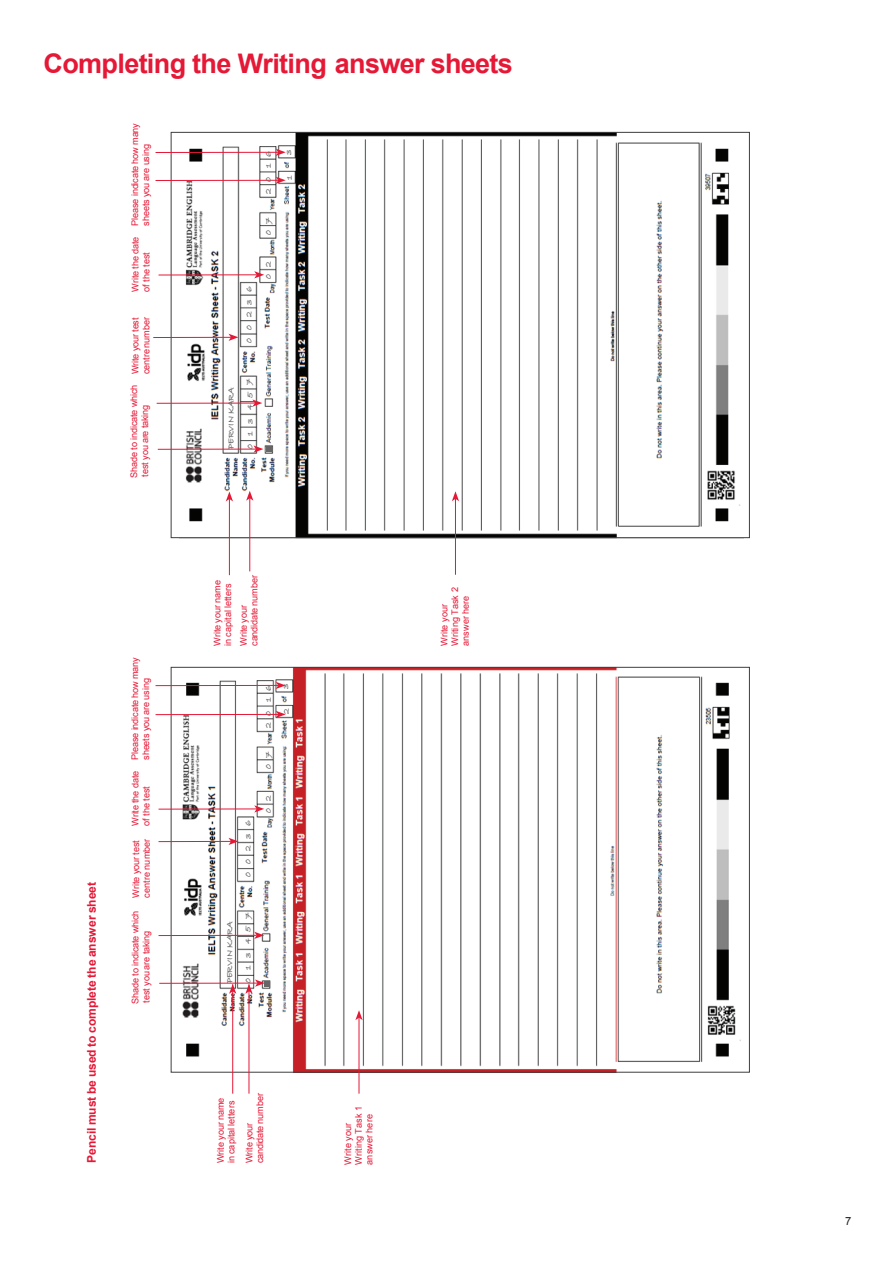
<style>
.page{position:relative;width:893px;height:1263px;background:#fff}
.page>*{position:absolute;margin:0;border:0;box-sizing:border-box;transform-origin:0 0}
.t1{font:700 27px "Arial";letter-spacing:-.025em;color:#e51836}
.t2{font:700 12px "Arial";color:#e51836}
.t3{font:11.25px "Arial";color:#231f20}
.t4{font:9.15px/10.6px "Arial";letter-spacing:-.015em;color:#e51836}
.t5{font:700 9.15px/19px "Bradley Hand ITCTT";letter-spacing:.755em;color:#666}
</style>
<div class="page">
<img style="left:174px;top:669px;width:567px;height:401px">
<img style="left:180px;top:134px;width:560px;height:402px">
<hr style="left:232px;top:984px;width:1px;height:110px;background:#e51836">
<svg style="left:229px;top:984px;width:7px;height:10px"></svg>
<hr style="left:248px;top:984px;width:1px;height:110px;background:#e51836">
<hr style="left:358px;top:1018px;width:1px;height:76px;background:#e51836">
<svg style="left:355px;top:1010px;width:8px;height:10px"></svg>
<hr style="left:455px;top:499px;width:1px;height:76px;background:#e51836">
<svg style="left:452px;top:491px;width:7px;height:10px"></svg>
<hr style="left:159px;top:274px;width:98px;height:1px;background:#e51836">
<svg style="left:254px;top:271px;width:10px;height:7px"></svg>
<hr style="left:156px;top:180px;width:122px;height:1px;background:#e51836">
<svg style="left:276px;top:177px;width:10px;height:7px"></svg>
<hr style="left:156px;top:152px;width:122px;height:1px;background:#e51836">
<svg style="left:276px;top:149px;width:10px;height:7px"></svg>
<hr style="left:159px;top:808px;width:98px;height:2px;background:#e51836">
<svg style="left:254px;top:805px;width:10px;height:7px"></svg>
<hr style="left:159px;top:841px;width:72px;height:1px;background:#e51836">
<svg style="left:229px;top:838px;width:9px;height:7px"></svg>
<hr style="left:159px;top:935px;width:98px;height:1px;background:#e51836">
<svg style="left:254px;top:932px;width:10px;height:7px"></svg>
<hr style="left:159px;top:982px;width:98px;height:2px;background:#e51836">
<hr style="left:156px;top:714px;width:122px;height:1px;background:#e51836">
<svg style="left:276px;top:711px;width:10px;height:7px"></svg>
<hr style="left:156px;top:685px;width:122px;height:1px;background:#e51836">
<svg style="left:276px;top:682px;width:10px;height:7px"></svg>
<hr style="left:153px;top:337px;width:80px;height:1px;background:#e51836">
<svg style="left:229px;top:334px;width:9px;height:7px"></svg>
<hr style="left:229px;top:494px;width:1px;height:81px;background:#e51836">
<svg style="left:226px;top:491px;width:7px;height:10px"></svg>
<hr style="left:249px;top:495px;width:1px;height:76px;background:#e51836">
<svg style="left:246px;top:491px;width:7px;height:10px"></svg>
<hr style="left:157px;top:403px;width:98px;height:1px;background:#e51836">
<svg style="left:252px;top:399px;width:10px;height:8px"></svg>
<hr style="left:158px;top:449px;width:98px;height:1px;background:#e51836">
<svg style="left:245px;top:979px;width:25px;height:15px"></svg>
<svg style="left:253px;top:445px;width:19px;height:8px"></svg>
<h1 class="t1" style="left:44px;top:45px;width:471px">Completing the Writing answer sheets</h1>
<p class="t4" style="left:130px;top:226px;width:104px;rotate:-90deg">Please indicate how many sheets you are using</p>
<p class="t4" style="left:130px;top:292px;width:56px;rotate:-90deg">Write the date of the test</p>
<p class="t4" style="left:130px;top:374px;width:59px;rotate:-90deg">Write your test centre number</p>
<p class="t4" style="left:129px;top:478px;width:95px;rotate:-90deg">Shade to indicate which test you are taking</p>
<h2 class="t2" style="left:84px;top:1163px;width:283px;rotate:-90deg">Pencil must be used to complete the answer sheet</h2>
<p class="t4" style="left:130px;top:760px;width:104px;rotate:-90deg">Please indicate how many sheets you are using</p>
<p class="t4" style="left:130px;top:826px;width:56px;rotate:-90deg">Write the date of the test</p>
<p class="t4" style="left:131px;top:897px;width:61px;rotate:-90deg">Write your test centre number</p>
<p class="t4" style="left:130px;top:1004px;width:95px;rotate:-90deg">Shade to indicate which test you are taking</p>
<p class="t5" style="left:239px;top:343px;width:58px;rotate:-90deg">00236</p>
<p class="t5" style="left:258px;top:194px;width:44px;rotate:-90deg">2 0 1 6</p>
<p class="t5" style="left:258px;top:235px;width:19px;rotate:-90deg">0 7</p>
<p class="t5" style="left:258px;top:279px;width:19px;rotate:-90deg">0 2</p>
<p class="t5" style="left:239px;top:385px;width:8px;rotate:-90deg">7</p>
<p class="t5" style="left:221px;top:449px;width:64px;rotate:-90deg">PERVIN KARA<br>01345</p>
<p class="t5" style="left:279px;top:155px;width:7px;rotate:-90deg">3</p>
<p class="t5" style="left:279px;top:180px;width:6px;rotate:-90deg">1</p>
<p class="t4" style="left:212px;top:646px;width:67px;rotate:-90deg">Write your name in capital letters</p>
<p class="t4" style="left:238px;top:646px;width:72px;rotate:-90deg">Write your candidate number</p>
<p class="t5" style="left:238px;top:826px;width:7px;rotate:-90deg">6</p>
<p class="t5" style="left:238px;top:877px;width:46px;rotate:-90deg">0023</p>
<p class="t5" style="left:258px;top:728px;width:44px;rotate:-90deg">2 0 1 6</p>
<p class="t5" style="left:258px;top:769px;width:19px;rotate:-90deg">0 7</p>
<p class="t5" style="left:258px;top:813px;width:19px;rotate:-90deg">0 2</p>
<p class="t5" style="left:276px;top:689px;width:7px;rotate:-90deg">3</p>
<p class="t5" style="left:276px;top:714px;width:7px;rotate:-90deg">2</p>
<p class="t5" style="left:220px;top:983px;width:64px;rotate:-90deg">PERVIN KARA</p>
<p class="t5" style="left:238px;top:983px;width:72px;rotate:-90deg">013457</p>
<p class="t4" style="left:244px;top:1163px;width:72px;rotate:-90deg">Write your candidate number</p>
<p class="t4" style="left:215px;top:1163px;width:67px;rotate:-90deg">Write your name in capital letters</p>
<p class="t4" style="left:343px;top:1165px;width:60px;rotate:-90deg">Write your<br>Writing Task 1 answer here</p>
<p class="t4" style="left:439px;top:646px;width:60px;rotate:-90deg">Write your<br>Writing Task 2 answer here</p>
<p class="t3" style="left:845px;top:1213px;width:8px">7</p>
</div>
